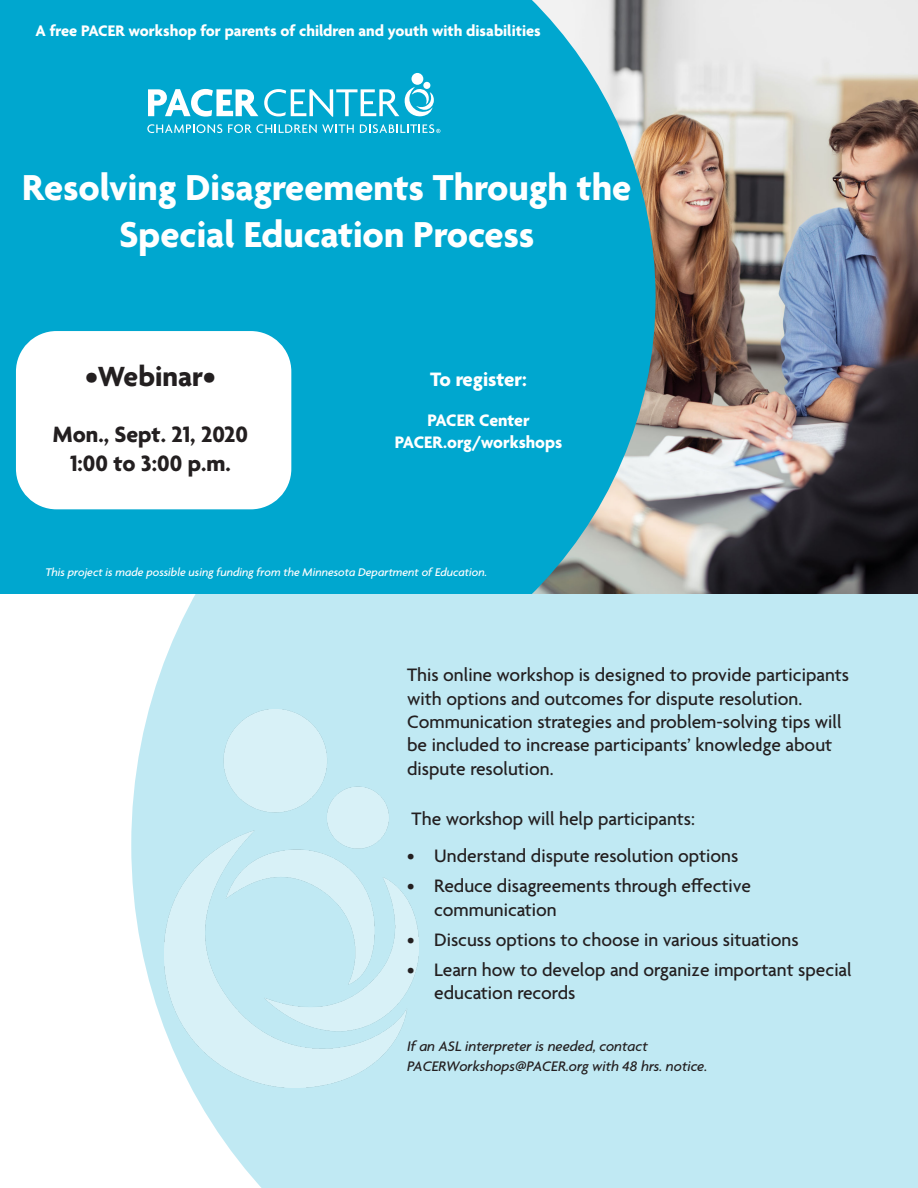
<style>
.page{position:relative;width:918px;height:1188px;background:#fff}
.page>*{position:absolute;margin:0;border:0;box-sizing:border-box;transform-origin:0 0}
.t1{font:700 39px/46.8px "Agenda";color:#fff;text-align:center}
.t2{font:700 30px "Agenda";color:#231f20}
.t3{font:700 24px/28.8px "Agenda";color:#231f20;text-align:center}
.t4{font:700 21px "Agenda";color:#fff}
.t5{font:500 19.5px/23.4px "Agenda";color:#231f20}
.t6{font:700 18px "Agenda";color:#fff}
.t7{font:700 16.5px "Agenda";color:#fff}
.t8{font:italic 500 15px/19.5px "Agenda";color:#231f20}
.t9{font:italic 500 12px "Agenda";color:#fff}
</style>
<div class="page">
<img style="left:656px;top:0;width:262px;height:594px">
<div style="left:0;top:0;width:656px;height:594px;background:#00a7cf"></div>
<div style="left:16px;top:331px;width:275px;height:178px;background:#fff;border-radius:40px"></div>
<div style="left:131px;top:594px;width:787px;height:594px;background:#c0e9f3"></div>
<img style="left:164px;top:710px;width:254px;height:377px">
<svg style="left:148px;top:89px;width:110px;height:28px"></svg>
<svg style="left:147px;top:124px;width:75px;height:9px"></svg>
<svg style="left:228px;top:124px;width:126px;height:9px"></svg>
<div style="left:412px;top:73px;width:11px;height:12px;background:#fff;border-radius:50%"></div>
<div style="left:423px;top:82px;width:7px;height:7px;background:#fff;border-radius:50%"></div>
<svg style="left:264px;top:87px;width:170px;height:30px"></svg>
<svg style="left:360px;top:124px;width:80px;height:9px"></svg>
<p class="t7" style="left:36px;top:22px;width:507px">A free PACER workshop for parents of children and youth with disabilities</p>
<p class="t1" style="left:22px;top:167px;width:611px">Resolving Disagreements Through the<br>Special Education Process</p>
<p class="t2" style="left:85px;top:360px;width:132px">•Webinar•</p>
<p class="t3" style="left:53px;top:421px;width:197px">Mon., Sept. 21, 2020<br>1:00 to 3:00 p.m.</p>
<p class="t4" style="left:430px;top:368px;width:98px">To register:</p>
<p class="t6" style="left:427px;top:410px;width:104px">PACER Center</p>
<p class="t6" style="left:395px;top:432px;width:169px">PACER.org/workshops</p>
<p class="t9" style="left:45px;top:565px;width:443px">This project is made possible using funding from the Minnesota Department of Education.</p>
<p class="t5" style="left:407px;top:664px;width:444px">This online workshop is designed to provide participants with options and outcomes for dispute resolution.<br>Communication strategies and problem-solving tips will be included to increase participants’ knowledge about dispute resolution.</p>
<p class="t5" style="left:412px;top:808px;width:285px">The workshop will help participants:</p>
<p class="t5" style="left:407px;top:845px;width:333px">• Understand dispute resolution options</p>
<p class="t5" style="left:434px;top:875px;width:318px;text-indent:-27px">• Reduce disagreements through effective communication</p>
<p class="t5" style="left:407px;top:929px;width:393px">• Discuss options to choose in various situations</p>
<p class="t5" style="left:434px;top:959px;width:419px;text-indent:-27px">• Learn how to develop and organize important special education records</p>
<p class="t8" style="left:407px;top:1037px;width:302px">If an ASL interpreter is needed, contact<br>PACERWorkshops@PACER.org with 48 hrs. notice.</p>
</div>
